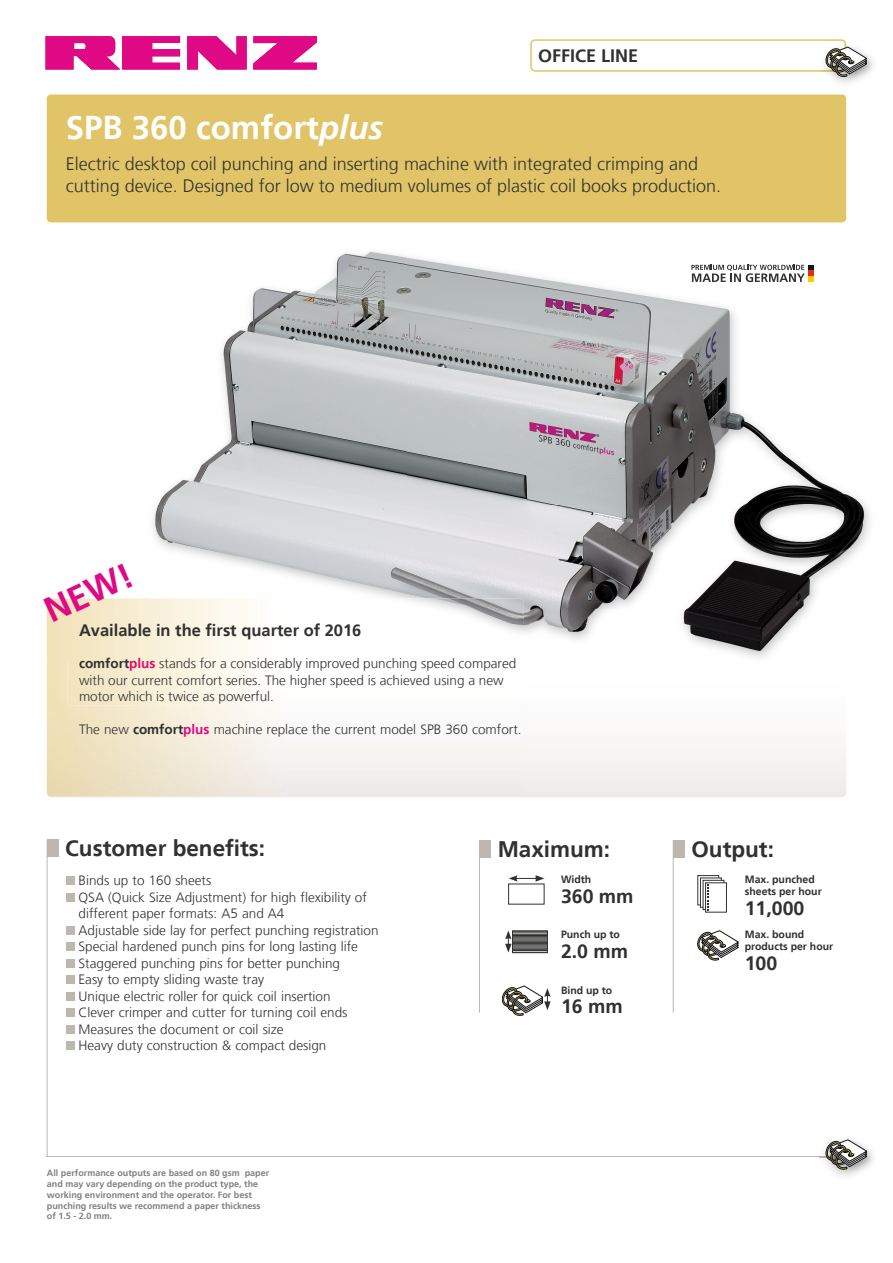
<style>
.page{position:relative;width:893px;height:1263px;background:#fff}
.page>*{position:absolute;margin:0;border:0;box-sizing:border-box;transform-origin:0 0}
.t1{font:700 35.1px "Frutiger LT";color:#e00985}
.t2{font:700 33px "Frutiger LT";color:#fff}
.t3{font:700 22.5px "Frutiger LT";color:#313130}
.t4{font:700 19.5px "Frutiger LT";color:#313130}
.t5{font:300 18px/21.6px "Frutiger LT";color:#313130}
.t6{font:700 18px "Frutiger LT";color:#313130}
.t7{font:700 16.5px "Frutiger LT";color:#313130}
.t8{font:300 13.5px/16.5px "Frutiger LT";color:#313130}
.t9{font:700 10.5px/12px "Frutiger LT";color:#313130}
.t10{font:700 9px/10.8px "Frutiger LT";color:#818181}
.s1{font-style:italic}
.s2{font-weight:700}
.s3{font-weight:700;color:#e20d6b}
.s4{font-weight:700;color:#e00985}
</style>
<div class="page">
<hr style="left:47px;top:1156px;width:799px;height:1px;background:#bdb7b0">
<svg style="left:509px;top:875px;width:35px;height:7px"></svg>
<div style="left:697px;top:875px;width:22px;height:30px;background:#f7f7f7;border:1px solid #313130"></div>
<svg style="left:700px;top:877px;width:22px;height:31px"></svg>
<svg style="left:703px;top:880px;width:21px;height:30px"></svg>
<div style="left:705px;top:882px;width:22px;height:30px;background:#fff;border:1px solid #313130"></div>
<svg style="left:707px;top:884px;width:2px;height:27px"></svg>
<div style="left:512px;top:931px;width:36px;height:22px;border:1px solid #313130"></div>
<svg style="left:505px;top:930px;width:7px;height:22px"></svg>
<hr style="left:512px;top:934px;width:35px;height:1px;background:#313130">
<hr style="left:512px;top:935px;width:35px;height:1px;background:#313130">
<hr style="left:512px;top:936px;width:35px;height:1px;background:#313130">
<hr style="left:512px;top:937px;width:35px;height:1px;background:#313130">
<hr style="left:512px;top:939px;width:35px;height:1px;background:#313130">
<hr style="left:512px;top:940px;width:35px;height:1px;background:#313130">
<hr style="left:512px;top:941px;width:35px;height:1px;background:#313130">
<hr style="left:512px;top:942px;width:35px;height:1px;background:#313130">
<hr style="left:512px;top:943px;width:35px;height:1px;background:#313130">
<hr style="left:512px;top:944px;width:35px;height:1px;background:#313130">
<hr style="left:512px;top:946px;width:35px;height:1px;background:#313130">
<hr style="left:512px;top:947px;width:35px;height:1px;background:#313130">
<hr style="left:512px;top:948px;width:35px;height:1px;background:#313130">
<hr style="left:512px;top:949px;width:35px;height:1px;background:#313130">
<hr style="left:512px;top:950px;width:35px;height:1px;background:#313130">
<hr style="left:512px;top:932px;width:35px;height:1px;background:#313130">
<hr style="left:512px;top:952px;width:35px;height:1px;background:#313130">
<hr style="left:512px;top:931px;width:35px;height:1px;background:#313130">
<svg style="left:697px;top:930px;width:41px;height:30px"></svg>
<svg style="left:502px;top:986px;width:49px;height:29px"></svg>
<svg style="left:187px;top:36px;width:60px;height:34px"></svg>
<svg style="left:253px;top:36px;width:64px;height:34px"></svg>
<svg style="left:45px;top:36px;width:135px;height:34px"></svg>
<div style="left:47px;top:95px;width:799px;height:127px;background:#e1c467;border-radius:4px"></div>
<hr style="left:47px;top:840px;width:1px;height:317px;background:#bdb7b0">
<div style="left:47px;top:840px;width:12px;height:17px;background:#bdb7b0"></div>
<hr style="left:479px;top:840px;width:1px;height:173px;background:#bdb7b0">
<div style="left:479px;top:840px;width:12px;height:17px;background:#bdb7b0"></div>
<hr style="left:673px;top:840px;width:1px;height:173px;background:#bdb7b0">
<div style="left:673px;top:840px;width:12px;height:17px;background:#bdb7b0"></div>
<div style="left:524px;top:749px;width:322px;height:48px;background:#f3f0ef"></div>
<img style="left:832px;top:55px;width:41px;height:28px">
<svg style="left:530px;top:39px;width:337px;height:38px"></svg>
<img style="left:831px;top:1148px;width:42px;height:28px">
<svg style="left:820px;top:1139px;width:47px;height:30px"></svg>
<img style="left:153px;top:251px;width:717px;height:358px">
<img style="left:524px;top:609px;width:284px;height:49px">
<img style="left:524px;top:624px;width:64px;height:34px">
<svg style="left:691px;top:265px;width:123px;height:17px"></svg>
<img style="left:67px;top:661px;width:216px;height:44px">
<svg style="left:47px;top:598px;width:102px;height:66px;background:#f4e8c7"></svg>
<img style="left:149px;top:598px;width:375px;height:63px">
<div style="left:66px;top:876px;width:8px;height:9px;background:#bdb7b0"></div>
<div style="left:66px;top:893px;width:8px;height:8px;background:#bdb7b0"></div>
<div style="left:66px;top:926px;width:8px;height:8px;background:#bdb7b0"></div>
<div style="left:66px;top:942px;width:8px;height:9px;background:#bdb7b0"></div>
<div style="left:66px;top:959px;width:8px;height:8px;background:#bdb7b0"></div>
<div style="left:66px;top:975px;width:8px;height:9px;background:#bdb7b0"></div>
<div style="left:66px;top:992px;width:8px;height:8px;background:#bdb7b0"></div>
<div style="left:66px;top:1008px;width:8px;height:9px;background:#bdb7b0"></div>
<div style="left:66px;top:1025px;width:8px;height:8px;background:#bdb7b0"></div>
<div style="left:66px;top:1041px;width:8px;height:9px;background:#bdb7b0"></div>
<h3 class="t6" style="left:538px;top:45px;width:102px">OFFICE LINE</h3>
<h2 class="t2" style="left:66px;top:108px;width:319px">SPB 360 comfort<span class="s1">plus</span></h2>
<h3 class="t5" style="left:66px;top:153px;width:657px">Electric desktop coil punching and inserting machine with integrated crimping and cutting device. Designed for low to medium volumes of plastic coil books production.</h3>
<h1 class="t1" style="left:38px;top:594px;width:95px;rotate:-25deg">NEW!</h1>
<p class="t7" style="left:79px;top:621px;width:284px">Available in the first quarter of 2016</p>
<p class="t8" style="left:79px;top:656px;width:439px"><span class="s2">comfort</span><span class="s3">plus</span> stands for a considerably improved punching speed compared with our current comfort series. The higher speed is achieved using a new motor which is twice as powerful.</p>
<p class="t8" style="left:79px;top:721px;width:444px">The new <span class="s2">comfort</span><span class="s4">plus</span> machine replace the current model SPB 360 comfort.</p>
<h3 class="t3" style="left:65px;top:835px;width:202px">Customer benefits:</h3>
<p class="t8" style="left:79px;top:872px;width:302px">Binds up to 160 sheets<br>QSA (Quick Size Adjustment) for high flexibility of different paper formats: A5 and A4<br>Adjustable side lay for perfect punching registration Special hardened punch pins for long lasting life Staggered punching pins for better punching<br>Easy to empty sliding waste tray<br>Unique electric roller for quick coil insertion<br>Clever crimper and cutter for turning coil ends Measures the document or coil size<br>Heavy duty construction &amp; compact design</p>
<p class="t10" style="left:47px;top:1168px;width:224px">All performance outputs are based on 80 gsm paper and may vary depending on the product type, the working environment and the operator. For best punching results we recommend a paper thickness of 1.5 - 2.0 mm.</p>
<h3 class="t3" style="left:498px;top:835px;width:114px">Maximum:</h3>
<h3 class="t3" style="left:691px;top:835px;width:84px">Output:</h3>
<p class="t9" style="left:561px;top:873px;width:32px">Width</p>
<h3 class="t4" style="left:561px;top:884px;width:74px">360 mm</h3>
<p class="t9" style="left:745px;top:873px;width:79px">Max. punched sheets per hour</p>
<h3 class="t4" style="left:745px;top:896px;width:61px">11,000</h3>
<p class="t9" style="left:561px;top:929px;width:60px">Punch up to</p>
<h3 class="t4" style="left:561px;top:940px;width:69px">2.0 mm</h3>
<p class="t9" style="left:561px;top:984px;width:53px">Bind up to</p>
<h3 class="t4" style="left:561px;top:995px;width:63px">16 mm</h3>
<p class="t9" style="left:745px;top:929px;width:90px">Max. bound products per hour</p>
<h3 class="t4" style="left:745px;top:952px;width:34px">100</h3>
</div>
